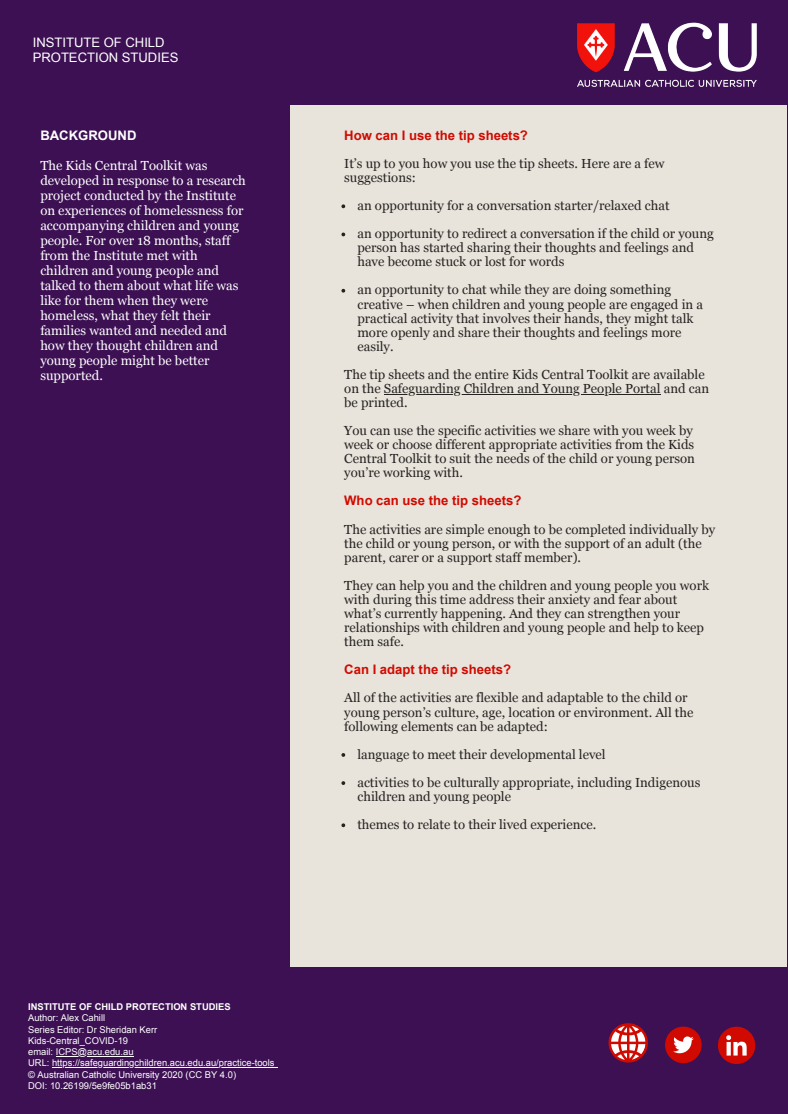
<style>
.page{position:relative;width:788px;height:1114px;background:#fff}
.page>*{position:absolute;margin:0;border:0;box-sizing:border-box;transform-origin:0 0}
.t1{font:13.12px/14px "Georgia";color:#252320}
.t2{font:13.12px/15px "Georgia";color:#fff}
.t3{font:700 13.12px "Arial";color:#d00a00}
.t4{font:700 13.12px "Arial";color:#fff}
.t5{font:13px/15.2px "Arial";color:#fff}
.t6{font:9.38px/11.2px "Arial";color:#fff}
.t7{font:700 9.38px "Arial";color:#fff}
</style>
<div class="page">
<div style="left:0;top:0;width:788px;height:1113px;background:#3c1053"></div>
<div style="left:291px;top:76px;width:496px;height:891px;background:#e8e3db"></div>
<div style="left:0;top:0;width:787px;height:104px;background:#3c1053"></div>
<hr style="left:384px;top:394px;width:276px;height:1px;background:#252320">
<svg style="left:341px;top:204px;width:4px;height:4px"></svg>
<svg style="left:341px;top:232px;width:4px;height:4px"></svg>
<svg style="left:341px;top:289px;width:4px;height:3px"></svg>
<svg style="left:341px;top:753px;width:4px;height:4px"></svg>
<svg style="left:341px;top:781px;width:4px;height:4px"></svg>
<svg style="left:341px;top:823px;width:4px;height:4px"></svg>
<img style="left:558px;top:22px;width:217px;height:83px">
<hr style="left:56px;top:1056px;width:78px;height:1px;background:#fff">
<hr style="left:52px;top:1067px;width:223px;height:1px;background:#fff">
<svg style="left:665px;top:1026px;width:36px;height:37px"></svg>
<svg style="left:718px;top:1026px;width:37px;height:38px"></svg>
<svg style="left:608px;top:1023px;width:40px;height:39px"></svg>
<p class="t5" style="left:33px;top:35px;width:147px">INSTITUTE OF CHILD<br>PROTECTION STUDIES</p>
<p class="t4" style="left:40px;top:128px;width:98px">BACKGROUND</p>
<p class="t2" style="left:40px;top:158px;width:207px">The Kids Central Toolkit was developed in response to a research project conducted by the Institute on experiences of homelessness for accompanying children and young people. For over 18 months, staff from the Institute met with children and young people and talked to them about what life was like for them when they were homeless, what they felt their families wanted and needed and how they thought children and young people might be better supported.</p>
<p class="t7" style="left:28px;top:1001px;width:204px">INSTITUTE OF CHILD PROTECTION STUDIES</p>
<p class="t6" style="left:28px;top:1012px;width:248px">Author: Alex Cahill<br>Series Editor: Dr Sheridan Kerr<br>Kids-Central_COVID-19<br>email: ICPS@acu.edu.au<br>URL: https://safeguardingchildren.acu.edu.au/practice-tools © Australian Catholic University 2020 (CC BY 4.0)<br>DOI: 10.26199/5e9fe05b1ab31</p>
<p class="t3" style="left:344px;top:128px;width:185px">How can I use the tip sheets?</p>
<p class="t1" style="left:344px;top:156px;width:322px">It’s up to you how you use the tip sheets. Here are a few suggestions:</p>
<p class="t1" style="left:357px;top:191px;width:358px;line-height:28.1px">an opportunity for a conversation starter/relaxed chat<br>an opportunity to redirect a conversation if the child or young</p>
<p class="t1" style="left:357px;top:241px;width:338px">person has started sharing their thoughts and feelings and have become stuck or lost for words</p>
<p class="t1" style="left:357px;top:283px;width:347px">an opportunity to chat while they are doing something creative – when children and young people are engaged in a practical activity that involves their hands, they might talk more openly and share their thoughts and feelings more easily.</p>
<p class="t1" style="left:344px;top:367px;width:366px">The tip sheets and the entire Kids Central Toolkit are available on the Safeguarding Children and Young People Portal and can be printed.</p>
<p class="t1" style="left:344px;top:423px;width:352px">You can use the specific activities we share with you week by week or choose different appropriate activities from the Kids Central Toolkit to suit the needs of the child or young person you’re working with.</p>
<p class="t3" style="left:344px;top:493px;width:179px">Who can use the tip sheets?</p>
<p class="t1" style="left:344px;top:522px;width:372px">The activities are simple enough to be completed individually by the child or young person, or with the support of an adult (the parent, carer or a support staff member).</p>
<p class="t1" style="left:344px;top:578px;width:366px">They can help you and the children and young people you work with during this time address their anxiety and fear about what’s currently happening. And they can strengthen your relationships with children and young people and help to keep them safe.</p>
<p class="t3" style="left:344px;top:662px;width:168px">Can I adapt the tip sheets?</p>
<p class="t1" style="left:344px;top:691px;width:350px">All of the activities are flexible and adaptable to the child or young person’s culture, age, location or environment. All the following elements can be adapted:</p>
<p class="t1" style="left:357px;top:740px;width:344px;line-height:28.1px">language to meet their developmental level<br>activities to be culturally appropriate, including Indigenous</p>
<p class="t1" style="left:357px;top:782px;width:240px;line-height:28.1px">children and young people<br>themes to relate to their lived experience.</p>
</div>
